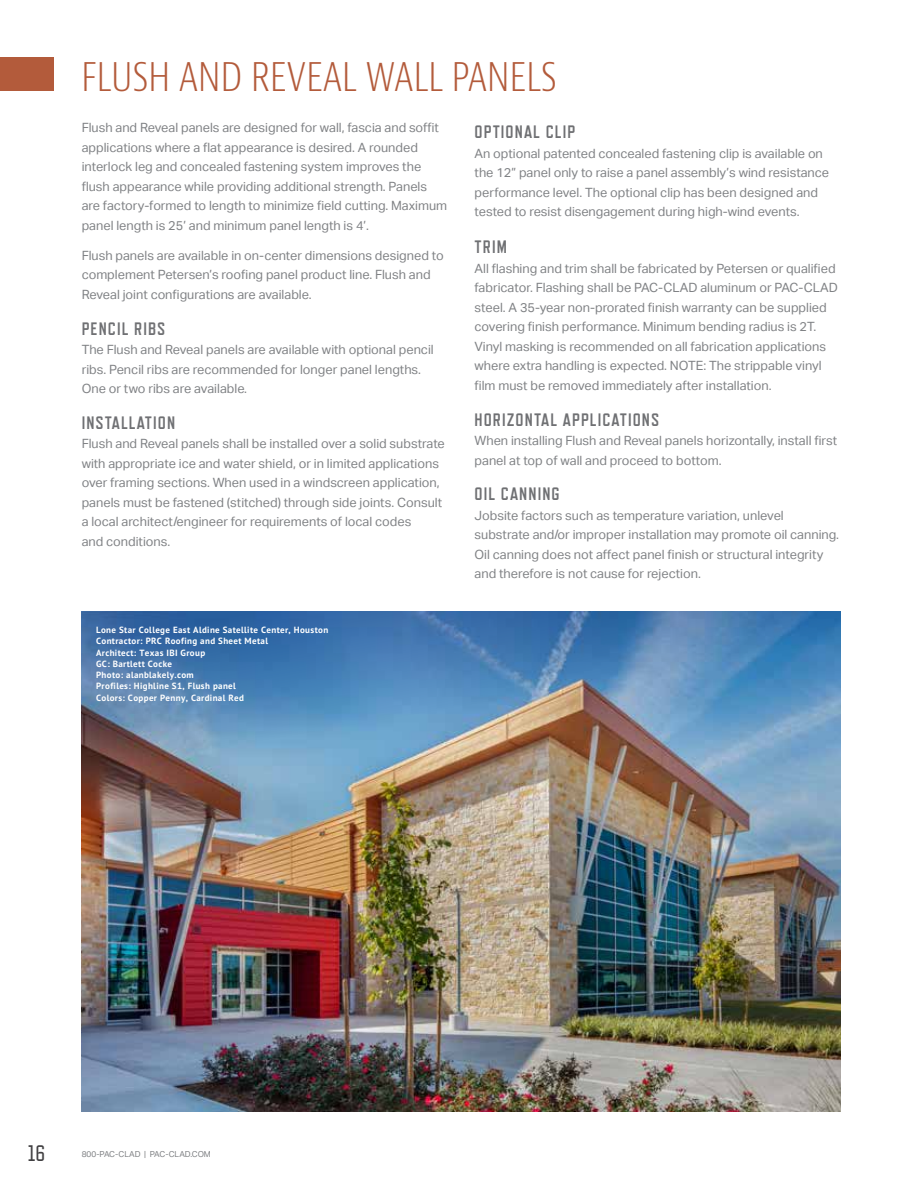
<style>
.page{position:relative;width:918px;height:1188px;background:#fff}
.page>*{position:absolute;margin:0;border:0;box-sizing:border-box;transform-origin:0 0}
.t1{font:300 condensed 42px "Bernino Sans";letter-spacing:-.01em;color:#b35b3b}
.t2{font:22.5px "Refrigerator Deluxe";color:#414042}
.t3{font:700 18px "Refrigerator Deluxe";letter-spacing:.06em;color:#6f7073}
.t4{font:12.75px/19.5px "Aktiv Grotesk";color:#808285}
.t5{font:700 9px/11.2px "PT Sans Pro";letter-spacing:.04em;color:#fff}
.t6{font:8.25px "Aktiv Grotesk";color:#808285}
</style>
<div class="page">
<img style="left:81px;top:772px;width:759px;height:339px">
<div style="left:0;top:57px;width:54px;height:34px;background:#b35b3b"></div>
<img style="left:81px;top:611px;width:759px;height:161px">
<h1 class="t1" style="left:81px;top:50px;width:478px">FLUSH AND REVEAL WALL PANELS</h1>
<p class="t4" style="left:82px;top:118px;width:367px">Flush and Reveal panels are designed for wall, fascia and soffit applications where a flat appearance is desired. A rounded interlock leg and concealed fastening system improves the flush appearance while providing additional strength. Panels are factory-formed to length to minimize field cutting. Maximum panel length is 25’ and minimum panel length is 4’.</p>
<p class="t4" style="left:82px;top:246px;width:364px">Flush panels are available in on-center dimensions designed to complement Petersen’s roofing panel product line. Flush and<br>Reveal joint configurations are available.</p>
<h3 class="t3" style="left:82px;top:318px;width:85px">PENCIL RIBS</h3>
<p class="t4" style="left:82px;top:340px;width:354px">The Flush and Reveal panels are available with optional pencil ribs. Pencil ribs are recommended for longer panel lengths.<br>One or two ribs are available.</p>
<h3 class="t3" style="left:82px;top:412px;width:95px">INSTALLATION</h3>
<p class="t4" style="left:82px;top:434px;width:365px">Flush and Reveal panels shall be installed over a solid substrate with appropriate ice and water shield, or in limited applications over framing sections. When used in a windscreen application, panels must be fastened (stitched) through side joints. Consult a local architect/engineer for requirements of local codes<br>and conditions.</p>
<h3 class="t3" style="left:475px;top:122px;width:102px">OPTIONAL CLIP</h3>
<p class="t4" style="left:475px;top:144px;width:356px">An optional patented concealed fastening clip is available on the 12” panel only to raise a panel assembly’s wind resistance performance level. The optional clip has been designed and tested to resist disengagement during high-wind events.</p>
<h3 class="t3" style="left:475px;top:237px;width:34px">TRIM</h3>
<p class="t4" style="left:475px;top:259px;width:365px">All flashing and trim shall be fabricated by Petersen or qualified fabricator. Flashing shall be PAC-CLAD aluminum or PAC-CLAD steel. A 35-year non-prorated finish warranty can be supplied covering finish performance. Minimum bending radius is 2T.<br>Vinyl masking is recommended on all fabrication applications where extra handling is expected. NOTE: The strippable vinyl film must be removed immediately after installation.</p>
<h3 class="t3" style="left:475px;top:409px;width:186px">HORIZONTAL APPLICATIONS</h3>
<p class="t4" style="left:475px;top:431px;width:364px">When installing Flush and Reveal panels horizontally, install first panel at top of wall and proceed to bottom.</p>
<h3 class="t3" style="left:475px;top:483px;width:87px">OIL CANNING</h3>
<p class="t4" style="left:475px;top:505px;width:366px">Jobsite factors such as temperature variation, unlevel substrate and/or improper installation may promote oil canning.<br>Oil canning does not affect panel finish or structural integrity and therefore is not cause for rejection.</p>
<p class="t5" style="left:96px;top:624px;width:234px">Lone Star College East Aldine Satellite Center, Houston Contractor: PRC Roofing and Sheet Metal<br>Architect: Texas IBI Group<br>GC: Bartlett Cocke<br>Photo: alanblakely.com<br>Profiles: Highline S1, Flush panel<br>Colors: Copper Penny, Cardinal Red</p>
<h2 class="t2" style="left:28px;top:1140px;width:19px">16</h2>
<p class="t6" style="left:82px;top:1150px;width:131px">800-PAC-CLAD | PAC-CLAD.COM</p>
</div>
